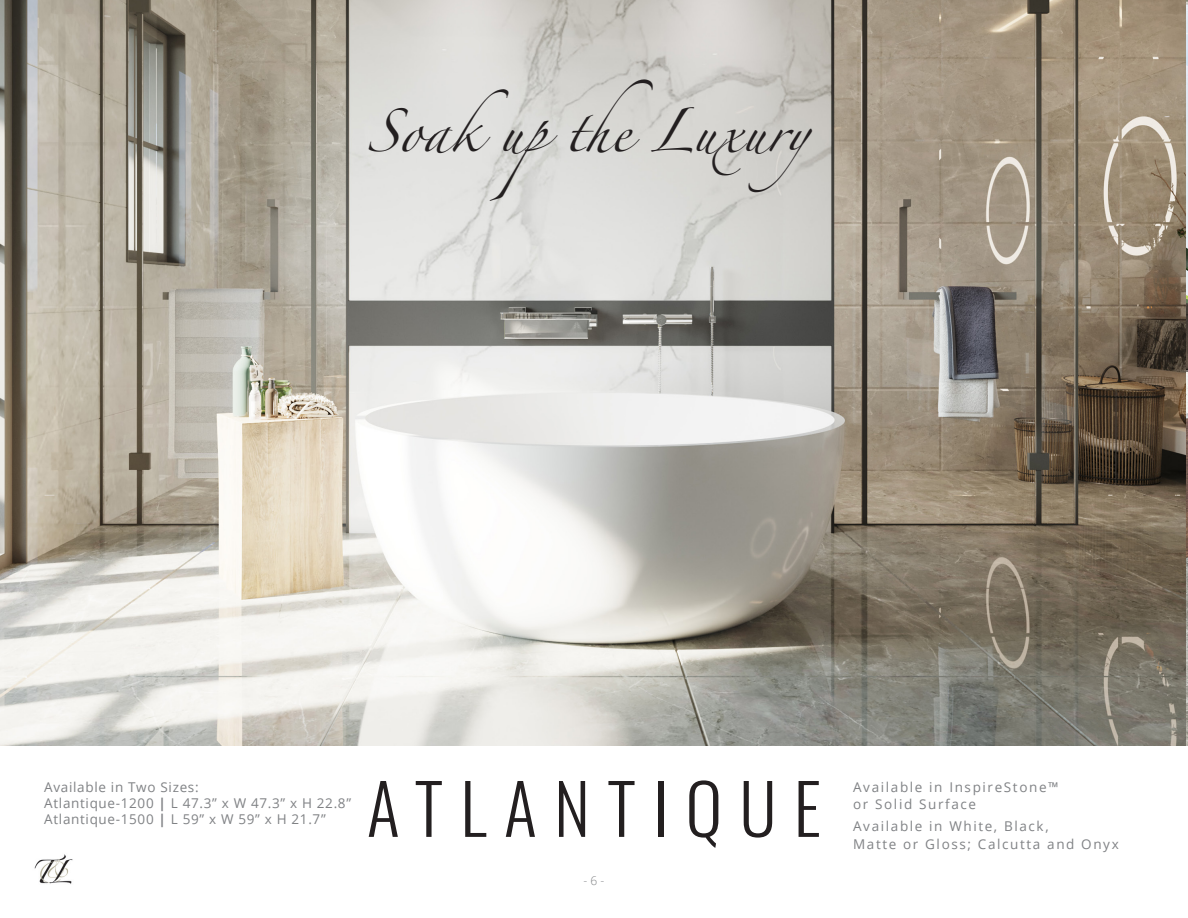
<style>
.page{position:relative;width:1188px;height:918px;background:#fff}
.page>*{position:absolute;margin:0;border:0;box-sizing:border-box;transform-origin:0 0}
.t1{font:300 69px "Oswald";letter-spacing:.25em;color:#231f20}
.t2{font:39px "Zapfino";color:#231f20}
.t3{font:13.5px/16.2px "Open Sans";letter-spacing:.12em;color:#808285}
.t4{font:13.5px/16.2px "Open Sans";letter-spacing:.05em;color:#808285}
.s1{font-weight:700}
</style>
<div class="page">
<img style="left:34px;top:854px;width:39px;height:30px">
<img style="left:0;top:0;width:1187px;height:745px">
<hr style="left:1187px;top:0;width:1px;height:745px;background:#e6e7e9">
<h2 class="t2" style="left:366px;top:115px;width:485px">Soakupthe Luxury</h2>
<h1 class="t1" style="left:367px;top:748px;width:456px">ATLANTIQUE</h1>
<p class="t4" style="left:44px;top:779px;width:308px">Available in Two Sizes:<br>Atlantique-1200 <span class="s1">|</span> L 47.3” x W 47.3” x H 22.8”<br>Atlantique-1500 <span class="s1">|</span> L 59” x W 59” x H 21.7”</p>
<p class="t3" style="left:853px;top:779px;width:207px">Available in InspireStone™ or Solid Surface</p>
<p class="t3" style="left:853px;top:817px;width:267px;line-height:17.5px">Available in White, Black,<br>Matte or Gloss; Calcutta and Onyx</p>
</div>
